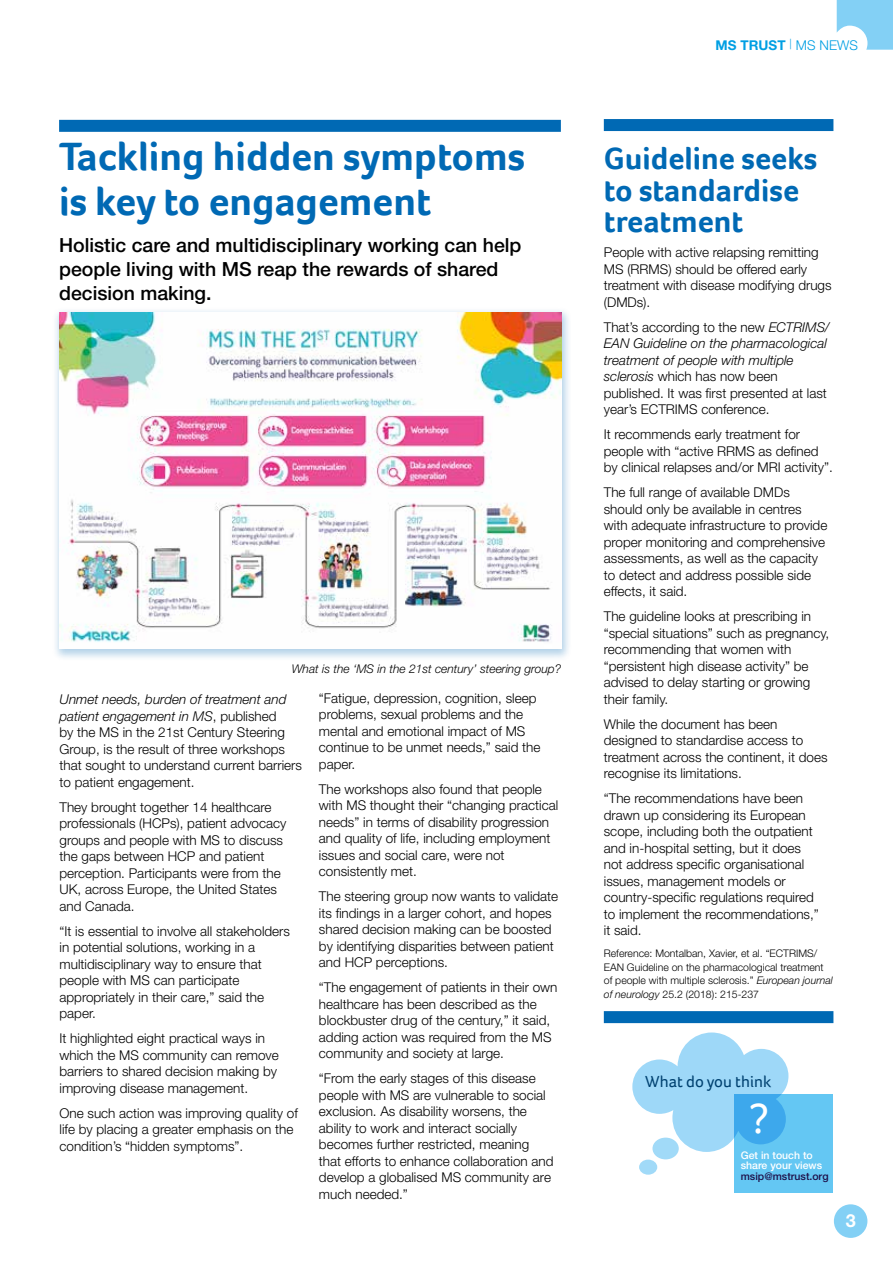
<style>
.page{position:relative;width:893px;height:1263px;background:#fff}
.page>*{position:absolute;margin:0;border:0;box-sizing:border-box;transform-origin:0 0}
.t1{font:43.2px "Foco";color:#fff}
.t2{font:700 40.5px/45px "Foco";color:#0069b4}
.t3{font:700 31.5px/31.5px "Foco";color:#0069b4}
.t4{font:500 19.5px/24px "Helvetica Neue LT Std";color:#000}
.t5{font:700 18px "Helvetica Neue LT Std";color:#fff}
.t6{font:16.5px "Foco";color:#004170}
.t7{font:300 13.5px/16.5px "Helvetica Neue LT Std";color:#000}
.t8{font:700 13.5px "Helvetica Neue LT Std";letter-spacing:.005em;color:#009fe3}
.t9{font:italic 300 12px "Helvetica Neue LT Std";color:#000}
.t10{font:300 10.5px/13.5px "Helvetica Neue LT Std";color:#000}
.t11{font:500 10.5px/10.5px "Helvetica Neue LT Std";color:#fff}
.t12{font:500 10.5px "Helvetica Neue LT Std";color:#1e1049}
.s1{font-style:italic}
.s2{font-weight:300}
</style>
<div class="page">
<svg style="left:837px;top:0;width:56px;height:50px"></svg>
<div style="left:834px;top:1204px;width:33px;height:34px;background:#83d0f5;border-radius:50%"></div>
<div style="left:59px;top:120px;width:502px;height:12px;background:#0069b4"></div>
<div style="left:604px;top:119px;width:229px;height:12px;background:#0069b4"></div>
<div style="left:604px;top:1011px;width:229px;height:12px;background:#0069b4"></div>
<div style="left:52px;top:307px;width:520px;height:354px;background:#0069b4;opacity:.3"></div>
<img style="left:60px;top:313px;width:501px;height:335px">
<div style="left:734px;top:1093px;width:99px;height:99px;background:#64c7f3"></div>
<svg style="left:632px;top:1032px;width:156px;height:120px"></svg>
<div style="left:652px;top:1137px;width:27px;height:22px;background:#a1daf8;border-radius:50%"></div>
<div style="left:639px;top:1159px;width:18px;height:16px;background:#a1daf8;border-radius:50%"></div>
<h2 class="t2" style="left:59px;top:133px;width:468px">Tackling hidden symptoms is key to engagement</h2>
<h3 class="t4" style="left:59px;top:233px;width:464px">Holistic care and multidisciplinary working can help people living with MS reap the rewards of shared decision making.</h3>
<p class="t9" style="left:292px;top:662px;width:271px">What is the ‘MS in the 21st century’ steering group?</p>
<p class="t7" style="left:60px;top:691px;width:244px"><span class="s1">Unmet needs, burden of treatment and patient engagement in MS</span>, published<br>by the MS in the 21st Century Steering Group, is the result of three workshops that sought to understand current barriers to patient engagement.</p>
<p class="t7" style="left:60px;top:798px;width:228px">They brought together 14 healthcare professionals (HCPs), patient advocacy groups and people with MS to discuss the gaps between HCP and patient perception. Participants were from the UK, across Europe, the United States and Canada.</p>
<p class="t7" style="left:60px;top:922px;width:232px">“It is essential to involve all stakeholders in potential solutions, working in a multidisciplinary way to ensure that people with MS can participate appropriately in their care,” said the paper.</p>
<p class="t7" style="left:60px;top:1030px;width:221px">It highlighted eight practical ways in which the MS community can remove barriers to shared decision making by improving disease management.</p>
<p class="t7" style="left:60px;top:1104px;width:240px">One such action was improving quality of life by placing a greater emphasis on the condition’s “hidden symptoms”.</p>
<p class="t7" style="left:319px;top:690px;width:223px">“Fatigue, depression, cognition, sleep problems, sexual problems and the mental and emotional impact of MS continue to be unmet needs,” said the paper.</p>
<p class="t7" style="left:319px;top:781px;width:241px">The workshops also found that people with MS thought their “changing practical needs” in terms of disability progression and quality of life, including employment issues and social care, were not consistently met.</p>
<p class="t7" style="left:319px;top:888px;width:241px">The steering group now wants to validate its findings in a larger cohort, and hopes shared decision making can be boosted by identifying disparities between patient and HCP perceptions.</p>
<p class="t7" style="left:319px;top:979px;width:240px">“The engagement of patients in their own healthcare has been described as the blockbuster drug of the century,” it said, adding action was required from the MS community and society at large.</p>
<p class="t7" style="left:319px;top:1070px;width:236px">“From the early stages of this disease people with MS are vulnerable to social exclusion. As disability worsens, the ability to work and interact socially becomes further restricted, meaning that efforts to enhance collaboration and develop a globalised MS community are much needed.”</p>
<p class="t8" style="left:715px;top:36px;width:144px">MS TRUST <sup>|</sup> <span class="s2">MS NEWS</span></p>
<h3 class="t3" style="left:604px;top:143px;width:215px">Guideline seeks to standardise treatment</h3>
<p class="t7" style="left:604px;top:244px;width:229px">People with active relapsing remitting<br>MS (RRMS) should be offered early treatment with disease modifying drugs (DMDs).</p>
<p class="t7" style="left:604px;top:318px;width:227px">That’s according to the new <span class="s1">ECTRIMS/ EAN Guideline on the pharmacological treatment of people with multiple sclerosis</span> which has now been published. It was first presented at last year’s ECTRIMS conference.</p>
<p class="t7" style="left:604px;top:426px;width:231px">It recommends early treatment for people with “active RRMS as defined by clinical relapses and/or MRI activity”.</p>
<p class="t7" style="left:604px;top:484px;width:225px">The full range of available DMDs should only be available in centres with adequate infrastructure to provide proper monitoring and comprehensive assessments, as well as the capacity to detect and address possible side effects, it said.</p>
<p class="t7" style="left:604px;top:608px;width:227px">The guideline looks at prescribing in “special situations” such as pregnancy, recommending that women with “persistent high disease activity” be advised to delay starting or growing their family.</p>
<p class="t7" style="left:604px;top:715px;width:225px">While the document has been designed to standardise access to treatment across the continent, it does recognise its limitations.</p>
<p class="t7" style="left:604px;top:790px;width:217px">“The recommendations have been drawn up considering its European scope, including both the outpatient and in-hospital setting, but it does not address specific organisational issues, management models or country-specific regulations required to implement the recommendations,” it said.</p>
<p class="t10" style="left:604px;top:947px;width:230px">Reference: Montalban, Xavier, et al. “ECTRIMS/ EAN Guideline on the pharmacological treatment of people with multiple sclerosis.” <span class="s1">European journal of neurology</span> 25.2 (2018): 215-237</p>
<p class="t6" style="left:645px;top:1070px;width:127px">What do you think</p>
<h1 class="t1" style="left:750px;top:1090px;width:20px">?</h1>
<p class="t11" style="left:741px;top:1150px;width:83px">Get in touch to share your views</p>
<p class="t12" style="left:741px;top:1170px;width:89px">msip@mstrust.org</p>
<h3 class="t5" style="left:846px;top:1210px;width:12px">3</h3>
</div>
